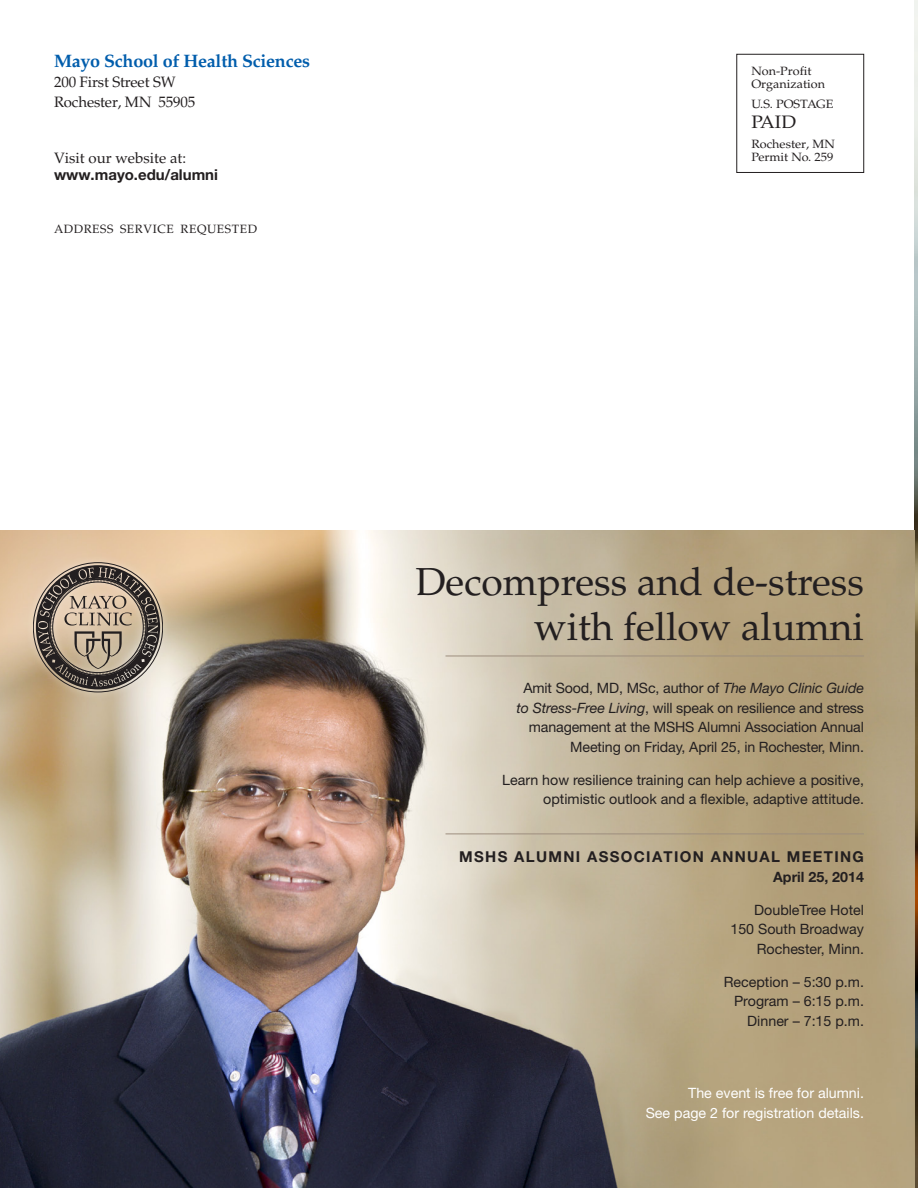
<style>
.page{position:relative;width:918px;height:1188px;background:#fff}
.page>*{position:absolute;margin:0;border:0;box-sizing:border-box;transform-origin:0 0}
.Title_-_white{font:39px/45px "Palatino LT Std";color:#231f20;text-align:right}
.t1{font:700 18px "Palatino LT Std";letter-spacing:-.015em;color:#015dac}
.t2{font:18px "Palatino LT Std";color:#231f20;scale:1.05 1}
.t3{font:15px "Palatino LT Std";letter-spacing:-.01em;color:#231f20}
.t4{font:700 15px "Helvetica Neue LT Std";letter-spacing:.09em;color:#231f20}
.t5{font:700 15px "Helvetica Neue LT Std";color:#231f20}
.body_text_-_Helv{font:14.25px/19.5px "Helvetica Neue LT Std";color:#231f20;text-align:right}
.body_text_-_Helv-2{font:14.25px/19.5px "Helvetica Neue LT Std";color:#fff;text-align:right}
.t6{font:700 14.25px "Helvetica Neue LT Std";color:#231f20}
.t7{font:12px "Palatino LT Std";color:#231f20;scale:1.05 1}
.t8{font:12px "Palatino LT Std";letter-spacing:.05em;color:#231f20}
.s1{font-style:italic}
</style>
<div class="page">
<img style="left:915px;top:0;width:3px;height:1188px">
<img style="left:0;top:531px;width:915px;height:657px">
<div style="left:737px;top:54px;width:127px;height:119px;border:1px solid #231f20"></div>
<div style="left:24px;top:553px;width:148px;height:149px;background:#fff;opacity:.5"></div>
<svg style="left:36px;top:565px;width:124px;height:124px;background:#968877"></svg>
<hr style="left:446px;top:656px;width:418px;height:1px;background:#9d8e7e">
<hr style="left:446px;top:834px;width:418px;height:1px;background:#9d8e7e">
<p class="t1" style="left:54px;top:50px;width:258px">Mayo School of Health Sciences</p>
<p class="t3" style="left:54px;top:73px;width:123px">200 First Street SW</p>
<p class="t3" style="left:54px;top:93px;width:143px">Rochester, MN 55905</p>
<p class="t3" style="left:54px;top:149px;width:134px">Visit our website at:</p>
<p class="t5" style="left:54px;top:165px;width:166px">www.mayo.edu/alumni</p>
<p class="t8" style="left:54px;top:222px;width:204px">ADDRESS SERVICE REQUESTED</p>
<p class="t7" style="left:751px;top:64px;width:59px">Non-Profit</p>
<p class="t7" style="left:751px;top:77px;width:72px">Organization</p>
<p class="t7" style="left:751px;top:97px;width:80px">U.S. POSTAGE</p>
<p class="t2" style="left:751px;top:111px;width:44px">PAID</p>
<p class="t7" style="left:751px;top:136px;width:81px">Rochester, MN</p>
<p class="t7" style="left:751px;top:150px;width:80px">Permit No. 259</p>
<p class="Title_-_white" style="left:415px;top:560px;width:450px">Decompress and de-stress with fellow alumni</p>
<p class="body_text_-_Helv" style="left:516px;top:678px;width:349px">Amit Sood, MD, MSc, author of <span class="s1">The Mayo Clinic Guide to Stress-Free Living</span>, will speak on resilience and stress management at the MSHS Alumni Association Annual Meeting on Friday, April 25, in Rochester, Minn.</p>
<p class="body_text_-_Helv" style="left:502px;top:770px;width:363px">Learn how resilience training can help achieve a positive, optimistic outlook and a flexible, adaptive attitude.</p>
<p class="t4" style="left:459px;top:848px;width:406px">MSHS ALUMNI ASSOCIATION ANNUAL MEETING</p>
<p class="t6" style="left:773px;top:868px;width:92px">April 25, 2014</p>
<p class="body_text_-_Helv" style="left:730px;top:900px;width:135px">DoubleTree Hotel<br>150 South Broadway<br>Rochester, Minn.</p>
<p class="body_text_-_Helv" style="left:724px;top:972px;width:142px">Reception – 5:30 p.m.<br>Program – 6:15 p.m.<br>Dinner – 7:15 p.m.</p>
<p class="body_text_-_Helv-2" style="left:646px;top:1083px;width:220px">The event is free for alumni.<br>See page 2 for registration details.</p>
</div>
